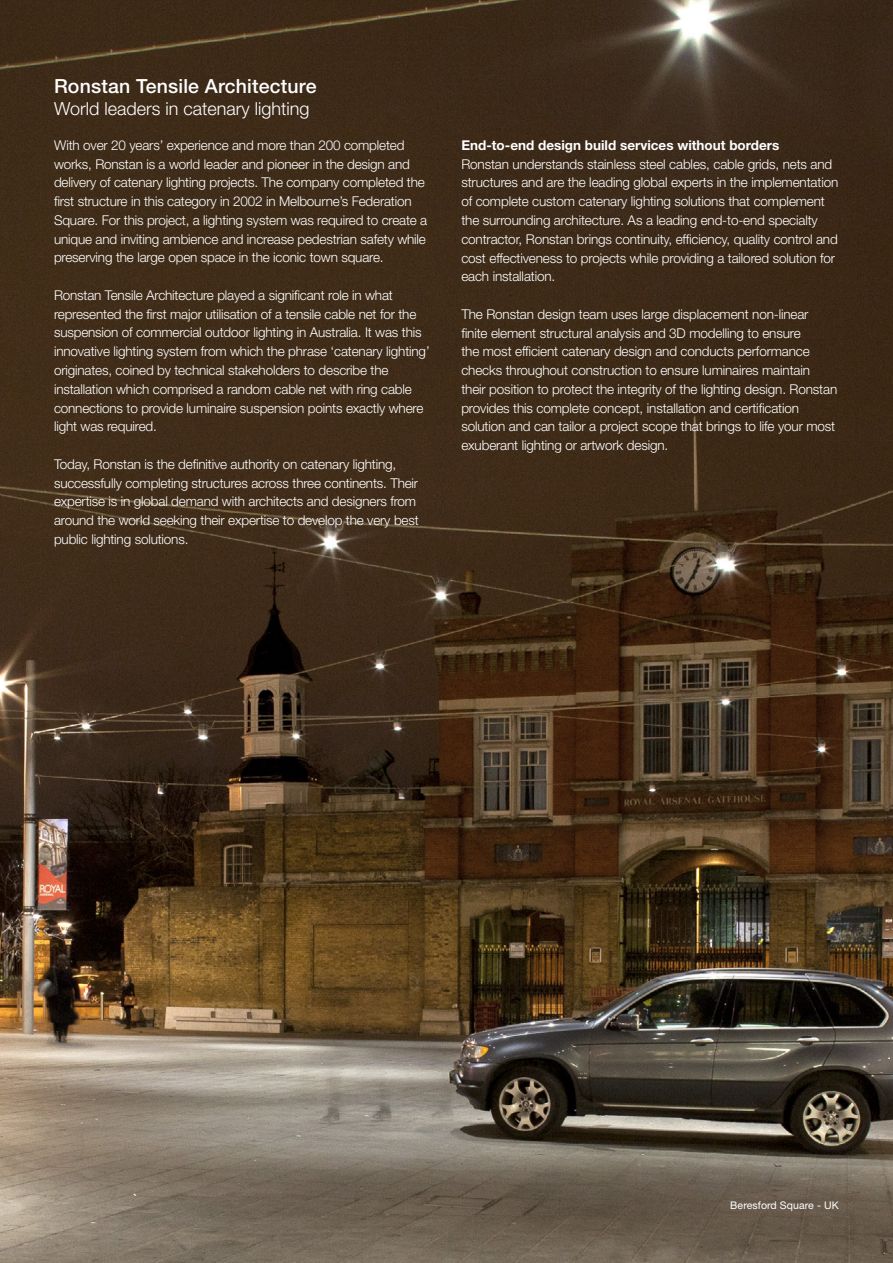
<style>
.page{position:relative;width:893px;height:1263px;background:#fff}
.page>*{position:absolute;margin:0;border:0;box-sizing:border-box;transform-origin:0 0}
.t1{font:500 19.5px "Helvetica Neue LT Std";letter-spacing:.01em;color:#fff}
.t2{font:300 18px "Helvetica Neue LT Std";color:#fff}
.t3{font:300 13.5px/18.8px "Helvetica Neue LT Std";letter-spacing:-.01em;color:#fff}
.t4{font:700 13.5px "Helvetica Neue LT Std";color:#fff}
.t5{font:10.5px "Helvetica Neue LT Std";letter-spacing:.01em;color:#fff}
</style>
<div class="page">
<img style="left:0;top:0;width:893px;height:1263px">
<p class="t1" style="left:54px;top:75px;width:264px">Ronstan Tensile Architecture</p>
<p class="t2" style="left:54px;top:97px;width:257px">World leaders in catenary lighting</p>
<p class="t3" style="left:54px;top:135px;width:375px">With over 20 years’ experience and more than 200 completed works, Ronstan is a world leader and pioneer in the design and delivery of catenary lighting projects. The company completed the first structure in this category in 2002 in Melbourne’s Federation Square. For this project, a lighting system was required to create a unique and inviting ambience and increase pedestrian safety while preserving the large open space in the iconic town square.</p>
<p class="t3" style="left:54px;top:285px;width:377px">Ronstan Tensile Architecture played a significant role in what represented the first major utilisation of a tensile cable net for the suspension of commercial outdoor lighting in Australia. It was this innovative lighting system from which the phrase ‘catenary lighting’ originates, coined by technical stakeholders to describe the installation which comprised a random cable net with ring cable connections to provide luminaire suspension points exactly where light was required.</p>
<p class="t3" style="left:54px;top:454px;width:366px">Today, Ronstan is the definitive authority on catenary lighting, successfully completing structures across three continents. Their expertise is in global demand with architects and designers from around the world seeking their expertise to develop the very best public lighting solutions.</p>
<p class="t4" style="left:461px;top:137px;width:319px">End-to-end design build services without borders</p>
<p class="t3" style="left:461px;top:154px;width:378px">Ronstan understands stainless steel cables, cable grids, nets and structures and are the leading global experts in the implementation of complete custom catenary lighting solutions that complement the surrounding architecture. As a leading end-to-end specialty contractor, Ronstan brings continuity, efficiency, quality control and cost effectiveness to projects while providing a tailored solution for each installation.</p>
<p class="t3" style="left:461px;top:304px;width:377px">The Ronstan design team uses large displacement non-linear finite element structural analysis and 3D modelling to ensure<br>the most efficient catenary design and conducts performance checks throughout construction to ensure luminaires maintain their position to protect the integrity of the lighting design. Ronstan provides this complete concept, installation and certification solution and can tailor a project scope that brings to life your most exuberant lighting or artwork design.</p>
<p class="t5" style="left:730px;top:1199px;width:110px">Beresford Square - UK</p>
</div>
